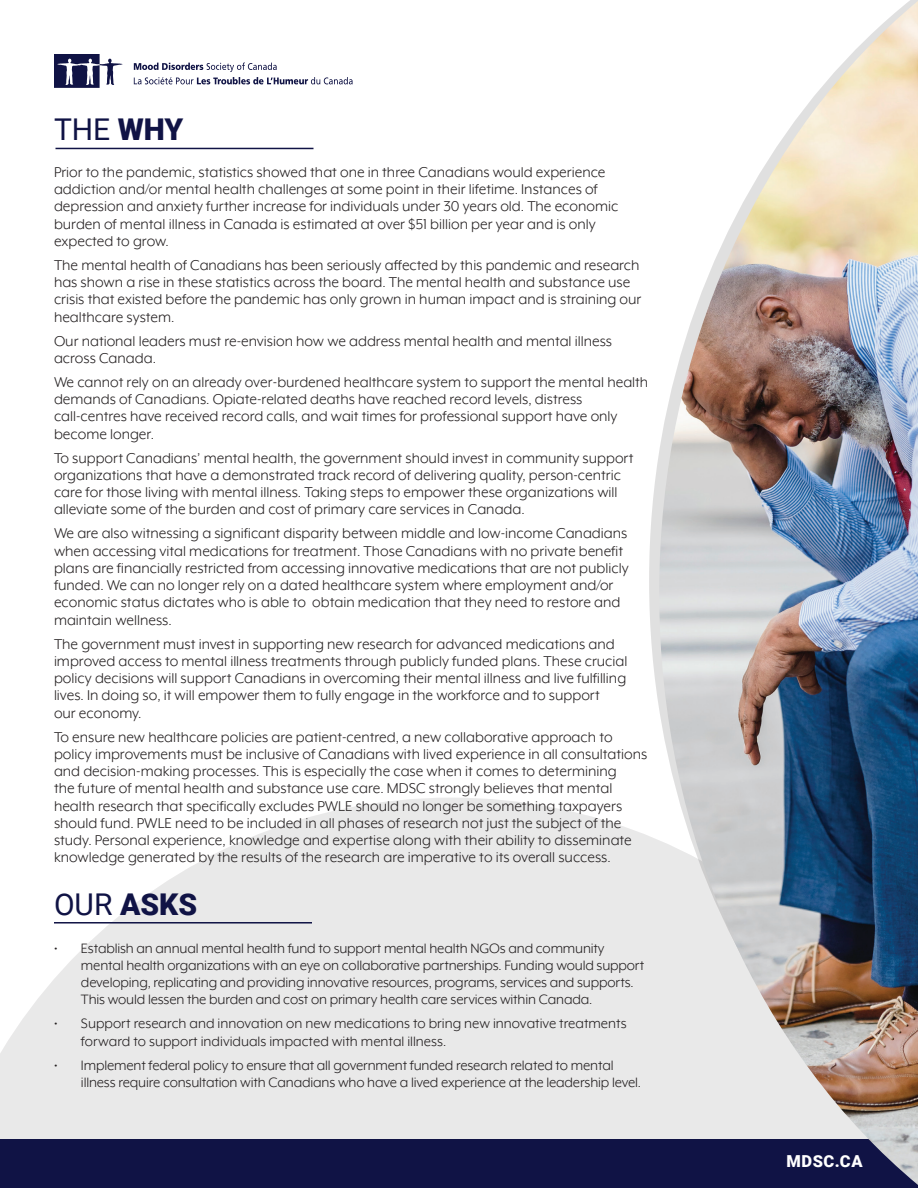
<style>
.page{position:relative;width:918px;height:1188px;background:#fff}
.page>*{position:absolute;margin:0;border:0;box-sizing:border-box;transform-origin:0 0}
.t1{font:900 30px "Roboto";color:#101345}
.t2{font:30px "Roboto";color:#101345}
.t3{font:16.5px/17.2px "Mr Eaves XL Mod OT";color:#231f20}
.t4{font:900 16.5px "Roboto";letter-spacing:.035em;color:#fff}
.t5{font:15.75px/17.2px "Mr Eaves XL Mod OT";letter-spacing:-.01em;color:#231f20}
.s1{font-weight:900}
.s2{font-weight:400}
</style>
<div class="page">
<svg style="left:649px;top:0;width:269px;height:706px"></svg>
<svg style="left:0;top:798px;width:659px;height:390px;fill:#e9e9e9"></svg>
<hr style="left:56px;top:148px;width:258px;height:1px;background:#101345">
<hr style="left:54px;top:922px;width:258px;height:2px;background:#101345">
<div style="left:1px;top:1139px;width:917px;height:49px;background:#101345"></div>
<img style="left:659px;top:1px;width:259px;height:1184px">
<svg style="left:54px;top:54px;width:69px;height:34px"></svg>
<svg style="left:134px;top:63px;width:219px;height:21px"></svg>
<h1 class="t2" style="left:54px;top:108px;width:131px">THE <span class="s1">WHY</span></h1>
<p class="t3" style="left:54px;top:163px;width:566px">Prior to the pandemic, statistics showed that one in three Canadians would experience addiction and/or mental health challenges at some point in their lifetime. Instances of depression and anxiety further increase for individuals under 30 years old. The economic burden of mental illness in Canada is estimated at over $51 billion per year and is only expected to grow.</p>
<p class="t3" style="left:54px;top:256px;width:589px">The mental health of Canadians has been seriously affected by this pandemic and research has shown a rise in these statistics across the board. The mental health and substance use crisis that existed before the pandemic has only grown in human impact and is straining our healthcare system.</p>
<p class="t3" style="left:54px;top:332px;width:560px">Our national leaders must re-envision how we address mental health and mental illness across Canada.</p>
<p class="t3" style="left:54px;top:373px;width:596px">We cannot rely on an already over-burdened healthcare system to support the mental health demands of Canadians. Opiate-related deaths have reached record levels, distress call-centres have received record calls, and wait times for professional support have only become longer.</p>
<p class="t3" style="left:54px;top:449px;width:581px">To support Canadians’ mental health, the government should invest in community support organizations that have a demonstrated track record of delivering quality, person-centric care for those living with mental illness. Taking steps to empower these organizations will alleviate some of the burden and cost of primary care services in Canada.</p>
<p class="t3" style="left:54px;top:525px;width:576px">We are also witnessing a significant disparity between middle and low-income Canadians when accessing vital medications for treatment. Those Canadians with no private benefit plans are financially restricted from accessing innovative medications that are not publicly funded. We can no longer rely on a dated healthcare system where employment and/or economic status dictates who is able to obtain medication that they need to restore and maintain wellness.</p>
<p class="t3" style="left:54px;top:635px;width:575px">The government must invest in supporting new research for advanced medications and improved access to mental illness treatments through publicly funded plans. These crucial policy decisions will support Canadians in overcoming their mental illness and live fulfilling lives. In doing so, it will empower them to fully engage in the workforce and to support<br>our economy.</p>
<p class="t3" style="left:54px;top:728px;width:595px">To ensure new healthcare policies are patient-centred, a new collaborative approach to policy improvements must be inclusive of Canadians with lived experience in all consultations and decision-making processes. This is especially the case when it comes to determining<br>the future of mental health and substance use care. MDSC strongly believes that mental health research that specifically excludes PWLE should no longer be something taxpayers should fund. PWLE need to be included in all phases of research not just the subject of the study. Personal experience, knowledge and expertise along with their ability to disseminate knowledge generated by the results of the research are imperative to its overall success.</p>
<h1 class="t1" style="left:54px;top:883px;width:145px"><span class="s2">OUR</span> ASKS</h1>
<p class="t5" style="left:81px;top:939px;width:565px;text-indent:-27px">• Establish an annual mental health fund to support mental health NGOs and community mental health organizations with an eye on collaborative partnerships. Funding would support developing, replicating and providing innovative resources, programs, services and supports.<br>This would lessen the burden and cost on primary health care services within Canada.</p>
<p class="t5" style="left:81px;top:1015px;width:547px;text-indent:-27px">• Support research and innovation on new medications to bring new innovative treatments forward to support individuals impacted with mental illness.</p>
<p class="t5" style="left:81px;top:1056px;width:562px;text-indent:-27px">• Implement federal policy to ensure that all government funded research related to mental illness require consultation with Canadians who have a lived experience at the leadership level.</p>
<p class="t4" style="left:786px;top:1149px;width:78px">MDSC.CA</p>
</div>
